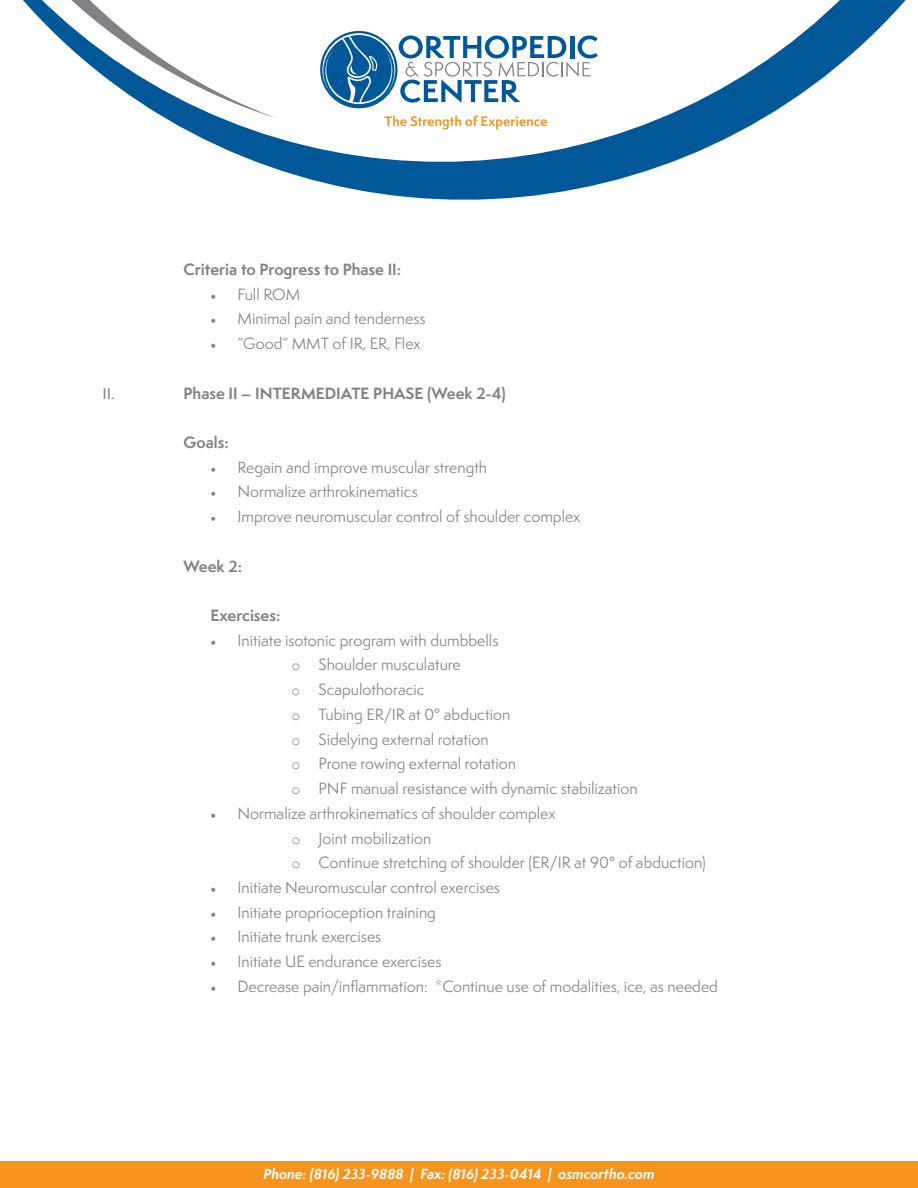
<style>
.page{position:relative;width:918px;height:1188px;background:#fff}
.page>*{position:absolute;margin:0;border:0;box-sizing:border-box;transform-origin:0 0}
.t1{font:15px "Semplicita Pro";color:#808285}
.No_Spacing{font:700 15px "Semplicita Pro";color:#808285}
.t2{font:15px "Helvetica";color:#808285}
.t3{font:italic 700 13.5px "Semplicita Pro";color:#fff}
.s1{font-family:"Minion Pro"}
.s2{font-family:"Courier New"}
</style>
<div class="page">
<div style="left:0;top:1161px;width:918px;height:27px;background:#f7941e"></div>
<svg style="left:23px;top:0;width:883px;height:200px"></svg>
<p class="No_Spacing" style="left:184px;top:258px;width:219px">Criteria to Progress to Phase II:</p>
<p class="t1" style="left:211px;top:284px;width:91px"><span class="s1">•</span> Full ROM</p>
<p class="t1" style="left:211px;top:308px;width:217px"><span class="s1">•</span> Minimal pain and tenderness</p>
<p class="t1" style="left:211px;top:333px;width:212px"><span class="s1">•</span> “Good” MMT of IR, ER, Flex</p>
<p class="t2" style="left:103px;top:382px;width:14px">II.</p>
<p class="No_Spacing" style="left:184px;top:382px;width:324px">Phase II – INTERMEDIATE PHASE (Week 2-4)</p>
<p class="No_Spacing" style="left:184px;top:431px;width:47px">Goals:</p>
<p class="t1" style="left:211px;top:457px;width:278px"><span class="s1">•</span> Regain and improve muscular strength</p>
<p class="t1" style="left:211px;top:481px;width:209px"><span class="s1">•</span> Normalize arthrokinematics</p>
<p class="t1" style="left:211px;top:506px;width:371px"><span class="s1">•</span> Improve neuromuscular control of shoulder complex</p>
<p class="No_Spacing" style="left:184px;top:555px;width:60px">Week 2:</p>
<p class="No_Spacing" style="left:211px;top:604px;width:71px">Exercises:</p>
<p class="t1" style="left:211px;top:630px;width:289px"><span class="s1">•</span> Initiate isotonic program with dumbbells</p>
<p class="t1" style="left:292px;top:654px;width:171px"><span class="s2">o</span> Shoulder musculature</p>
<p class="t1" style="left:292px;top:679px;width:135px"><span class="s2">o</span> Scapulothoracic</p>
<p class="t1" style="left:292px;top:704px;width:220px"><span class="s2">o</span> Tubing ER/IR at 0° abduction</p>
<p class="t1" style="left:292px;top:728px;width:199px"><span class="s2">o</span> Sidelying external rotation</p>
<p class="t1" style="left:292px;top:753px;width:226px"><span class="s2">o</span> Prone rowing external rotation</p>
<p class="t1" style="left:292px;top:778px;width:348px"><span class="s2">o</span> PNF manual resistance with dynamic stabilization</p>
<p class="t1" style="left:211px;top:803px;width:346px"><span class="s1">•</span> Normalize arthrokinematics of shoulder complex</p>
<p class="t1" style="left:292px;top:827px;width:141px"><span class="s2">o</span> Joint mobilization</p>
<p class="t1" style="left:292px;top:852px;width:416px"><span class="s2">o</span> Continue stretching of shoulder (ER/IR at 90° of abduction)</p>
<p class="t1" style="left:211px;top:877px;width:291px"><span class="s1">•</span> Initiate Neuromuscular control exercises</p>
<p class="t1" style="left:211px;top:902px;width:227px"><span class="s1">•</span> Initiate proprioception training</p>
<p class="t1" style="left:211px;top:926px;width:172px"><span class="s1">•</span> Initiate trunk exercises</p>
<p class="t1" style="left:211px;top:951px;width:232px"><span class="s1">•</span> Initiate UE endurance exercises</p>
<p class="t1" style="left:211px;top:976px;width:509px"><span class="s1">•</span> Decrease pain/inflammation: *Continue use of modalities, ice, as needed</p>
<p class="t3" style="left:264px;top:1164px;width:392px">Phone: (816) 233-9888 | Fax: (816) 233-0414 | osmcortho.com</p>
</div>
